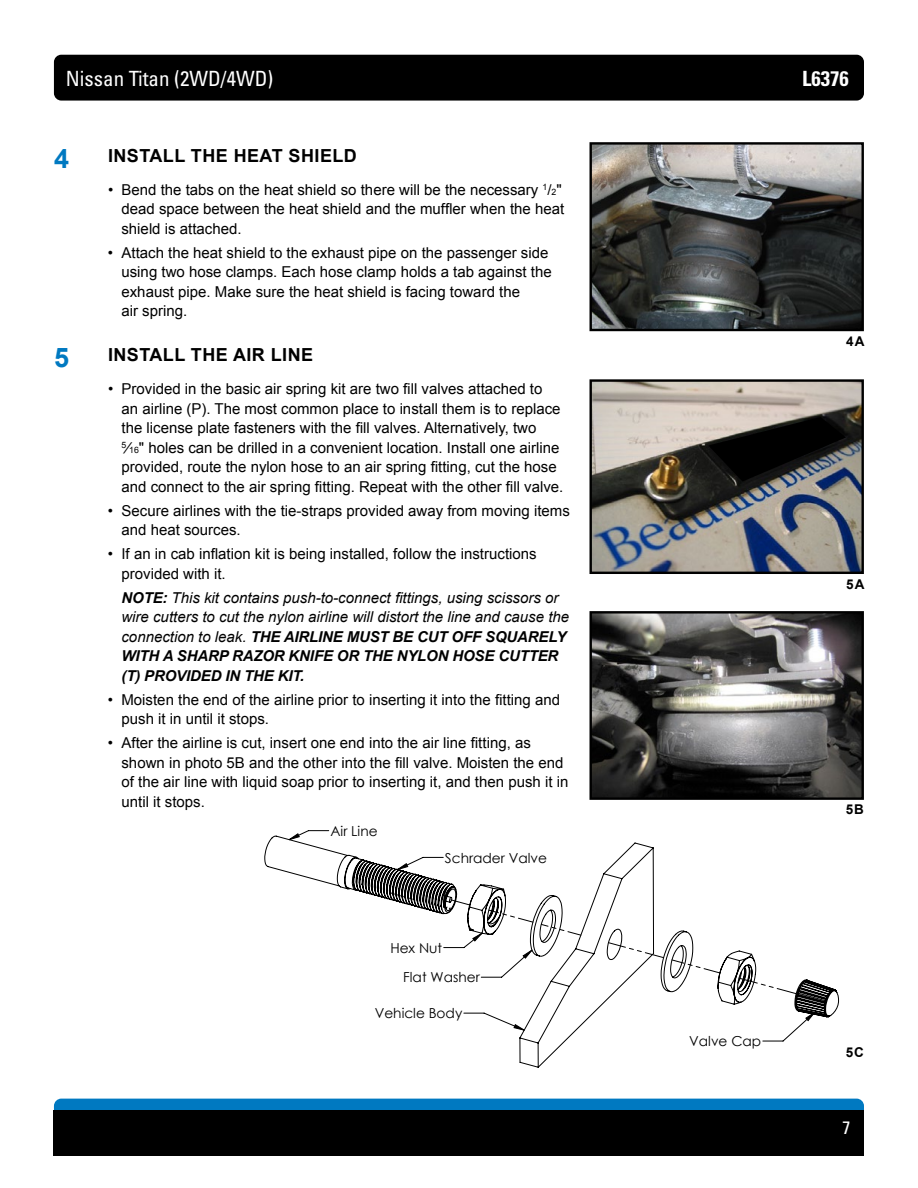
<style>
.page{position:relative;width:918px;height:1188px;background:#fff}
.page>*{position:absolute;margin:0;border:0;box-sizing:border-box;transform-origin:0 0}
.t1{font:700 27px "Arial";color:#0079c1}
.t2{font:condensed 21px "Univers LT Std";color:#fff}
.t3{font:700 condensed 21px "Univers LT Std";color:#fff}
.t4{font:700 18px "Arial";letter-spacing:.025em;color:#000}
.t5{font:condensed 18px "Univers LT Std";color:#fff}
.t6{font:15px/19.5px "Arial";color:#000}
.t7{font:italic 15px/19.5px "Arial";color:#000}
.t8{font:13.8px/29.7px "Century Gothic";color:#000}
.t9{font:700 13.5px "Arial";letter-spacing:.075em;color:#000}
.t10{font:10.35px "Century Gothic";color:#000}
.s1{font-size:8.7px}
.s2{font-weight:700}
</style>
<div class="page">
<div style="left:54px;top:55px;width:810px;height:46px;background:#000;border-radius:7px"></div>
<div style="left:54px;top:1099px;width:810px;height:45px;background:#0079c1;border-radius:7px"></div>
<div style="left:54px;top:1110px;width:810px;height:46px;background:#000"></div>
<img style="left:592px;top:614px;width:269px;height:183px">
<div style="left:589px;top:611px;width:275px;height:189px;border:2px solid #000"></div>
<img style="left:592px;top:382px;width:269px;height:189px">
<div style="left:589px;top:379px;width:275px;height:195px;border:2px solid #000"></div>
<img style="left:592px;top:145px;width:269px;height:183px">
<div style="left:589px;top:142px;width:275px;height:189px;border:2px solid #000"></div>
<hr style="left:256px;top:798px;width:608px;height:1px;background:#000">
<hr style="left:256px;top:798px;width:1px;height:283px;background:#000">
<hr style="left:256px;top:1187px;width:608px;height:1px;background:#000">
<hr style="left:917px;top:798px;width:1px;height:283px;background:#000">
<svg style="left:264px;top:835px;width:575px;height:233px"></svg>
<svg style="left:450px;top:899px;width:20px;height:7px"></svg>
<svg style="left:488px;top:909px;width:46px;height:14px"></svg>
<svg style="left:541px;top:924px;width:41px;height:12px"></svg>
<svg style="left:608px;top:942px;width:56px;height:16px"></svg>
<svg style="left:671px;top:959px;width:50px;height:15px"></svg>
<svg style="left:738px;top:977px;width:59px;height:17px"></svg>
<svg style="left:708px;top:417px;width:138px;height:65px;background:#333"></svg>
<h2 class="t2" style="left:66px;top:65px;width:209px">Nissan Titan (2WD/4WD)</h2>
<h2 class="t3" style="left:802px;top:65px;width:48px">L6376</h2>
<h1 class="t1" style="left:54px;top:140px;width:17px">4</h1>
<p class="t4" style="left:108px;top:144px;width:250px">INSTALL THE HEAT SHIELD</p>
<p class="t6" style="left:121px;top:180px;width:444px;text-indent:-13px">• Bend the tabs on the heat shield so there will be the necessary <sup>1</sup>/<span class="s1">2</span>" dead space between the heat shield and the muffler when the heat shield is attached.</p>
<p class="t6" style="left:121px;top:243px;width:432px;text-indent:-14px">• Attach the heat shield to the exhaust pipe on the passenger side using two hose clamps. Each hose clamp holds a tab against the exhaust pipe. Make sure the heat shield is facing toward the<br>air spring.</p>
<h1 class="t1" style="left:54px;top:340px;width:17px">5</h1>
<p class="t4" style="left:108px;top:343px;width:207px">INSTALL THE AIR LINE</p>
<p class="t6" style="left:121px;top:379px;width:443px;text-indent:-13px">• Provided in the basic air spring kit are two fill valves attached to<br>an airline (P). The most common place to install them is to replace the license plate fasteners with the fill valves. Alternatively, two<br><sup>5</sup>⁄<span class="s1">16</span>" holes can be drilled in a convenient location. Install one airline provided, route the nylon hose to an air spring fitting, cut the hose and connect to the air spring fitting. Repeat with the other fill valve.</p>
<p class="t6" style="left:121px;top:501px;width:450px;text-indent:-14px">• Secure airlines with the tie-straps provided away from moving items and heat sources.</p>
<p class="t6" style="left:121px;top:544px;width:417px;text-indent:-14px">• If an in cab inflation kit is being installed, follow the instructions provided with it.</p>
<p class="t7" style="left:121px;top:588px;width:449px"><span class="s2">NOTE:</span> This kit contains push-to-connect fittings, using scissors or wire cutters to cut the nylon airline will distort the line and cause the connection to leak. <span class="s2">THE AIRLINE MUST BE CUT OFF SQUARELY WITH A SHARP RAZOR KNIFE OR THE NYLON HOSE CUTTER (T) PROVIDED IN THE KIT.</span></p>
<p class="t6" style="left:121px;top:690px;width:440px;text-indent:-14px">• Moisten the end of the airline prior to inserting it into the fitting and push it in until it stops.</p>
<p class="t6" style="left:121px;top:733px;width:448px;text-indent:-14px">• After the airline is cut, insert one end into the air line fitting, as shown in photo 5B and the other into the fill valve. Moisten the end of the air line with liquid soap prior to inserting it, and then push it in until it stops.</p>
<p class="t10" style="left:223px;top:694px;width:7px">1</p>
<p class="t10" style="left:328px;top:694px;width:7px">2</p>
<p class="t10" style="left:433px;top:694px;width:7px">3</p>
<p class="t10" style="left:539px;top:694px;width:7px">4</p>
<p class="t8" style="left:330px;top:816px;width:49px">Air Line</p>
<p class="t8" style="left:445px;top:843px;width:104px">Schrader Valve</p>
<p class="t8" style="left:403px;top:933px;width:78px;text-indent:-13px">Hex Nut<br>Flat Washer</p>
<p class="t8" style="left:375px;top:998px;width:89px">Vehicle Body</p>
<p class="t9" style="left:846px;top:332px;width:20px">4A</p>
<p class="t9" style="left:846px;top:575px;width:20px">5A</p>
<p class="t9" style="left:846px;top:801px;width:20px">5B</p>
<p class="t8" style="left:689px;top:1026px;width:73px">Valve Cap</p>
<p class="t9" style="left:846px;top:1043px;width:20px">5C</p>
<p class="t5" style="left:843px;top:1116px;width:9px">7</p>
</div>
